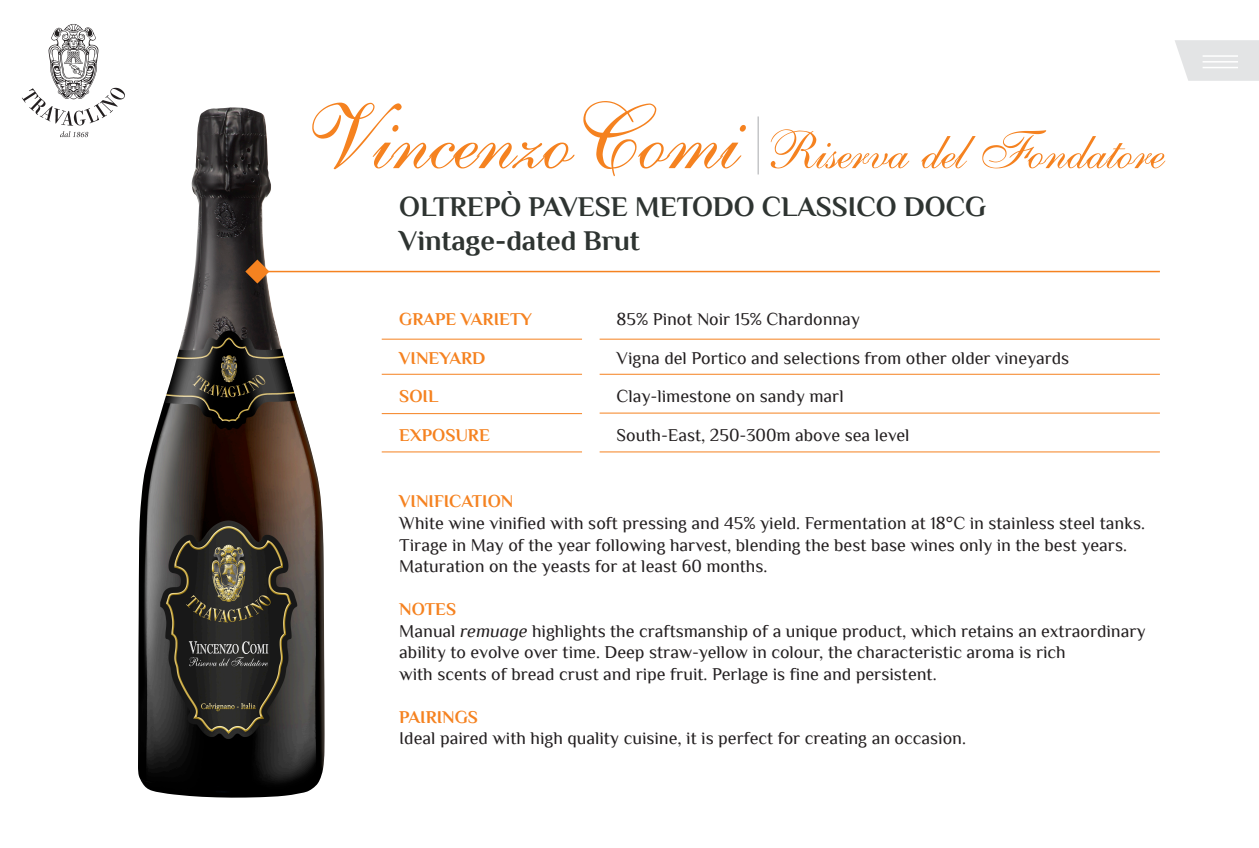
<style>
.page{position:relative;width:1259px;height:848px;background:#fff}
.page>*{position:absolute;margin:0;border:0;box-sizing:border-box;transform-origin:0 0}
.t1{font:52.5px "ALS Script";letter-spacing:-.02em;color:#f58220}
.t2{font:700 28.5px "Philosopher";color:#2e3431}
.t3{font:18px/21.6px "Philosopher";color:#231f20}
.t4{font:700 18px "Philosopher";color:#f58220}
.s1{font-size:90px}
.s2{font-style:italic}
</style>
<div class="page">
<hr style="left:757px;top:116px;width:1px;height:58px;background:#a8a9ad">
<img style="left:138px;top:107px;width:186px;height:690px">
<hr style="left:266px;top:271px;width:893px;height:1px;background:#f58220">
<svg style="left:245px;top:259px;width:24px;height:24px"></svg>
<hr style="left:382px;top:339px;width:200px;height:1px;background:#f58220">
<hr style="left:382px;top:374px;width:200px;height:1px;background:#f58220">
<hr style="left:382px;top:413px;width:200px;height:1px;background:#f58220">
<hr style="left:382px;top:451px;width:200px;height:1px;background:#f58220">
<hr style="left:599px;top:339px;width:560px;height:1px;background:#f58220">
<hr style="left:599px;top:374px;width:560px;height:1px;background:#f58220">
<hr style="left:599px;top:413px;width:560px;height:1px;background:#f58220">
<hr style="left:599px;top:451px;width:560px;height:1px;background:#f58220">
<svg style="left:1175px;top:40px;width:84px;height:41px;background:#e5e6e7"></svg>
<hr style="left:1202px;top:55px;width:36px;height:2px;background:#fff">
<hr style="left:1202px;top:61px;width:36px;height:2px;background:#fff">
<hr style="left:1202px;top:67px;width:36px;height:1px;background:#fff">
<svg style="left:22px;top:24px;width:103px;height:113px"></svg>
<p class="t1" style="left:303px;top:128px;width:863px"><span class="s1">VincenzoComi</span> Riserva del Fondatore</p>
<p class="t2" style="left:399px;top:191px;width:588px">OLTREPÒ PAVESE METODO CLASSICO DOCG</p>
<p class="t2" style="left:399px;top:225px;width:242px">Vintage-dated Brut</p>
<p class="t4" style="left:399px;top:309px;width:134px">GRAPE VARIETY</p>
<p class="t4" style="left:399px;top:348px;width:88px">VINEYARD</p>
<p class="t4" style="left:399px;top:386px;width:41px">SOIL</p>
<p class="t4" style="left:399px;top:425px;width:92px">EXPOSURE</p>
<p class="t3" style="left:616px;top:308px;width:245px">85% Pinot Noir 15% Chardonnay</p>
<p class="t3" style="left:616px;top:347px;width:454px">Vigna del Portico and selections from other older vineyards</p>
<p class="t3" style="left:616px;top:385px;width:229px">Clay-limestone on sandy marl</p>
<p class="t3" style="left:616px;top:424px;width:294px">South-East, 250-300m above sea level</p>
<p class="t4" style="left:399px;top:492px;width:115px">VINIFICATION</p>
<p class="t3" style="left:399px;top:512px;width:747px">White wine vinified with soft pressing and 45% yield. Fermentation at 18°C in stainless steel tanks.</p>
<p class="t3" style="left:399px;top:534px;width:729px">Tirage in May of the year following harvest, blending the best base wines only in the best years.<br>Maturation on the yeasts for at least 60 months.</p>
<p class="t4" style="left:399px;top:599px;width:58px">NOTES</p>
<p class="t3" style="left:399px;top:620px;width:748px">Manual <span class="s2">remuage</span> highlights the craftsmanship of a unique product, which retains an extraordinary ability to evolve over time. Deep straw-yellow in colour, the characteristic aroma is rich</p>
<p class="t3" style="left:399px;top:663px;width:539px">with scents of bread crust and ripe fruit. Perlage is fine and persistent.</p>
<p class="t4" style="left:399px;top:707px;width:80px">PAIRINGS</p>
<p class="t3" style="left:399px;top:727px;width:568px">Ideal paired with high quality cuisine, it is perfect for creating an occasion.</p>
</div>
